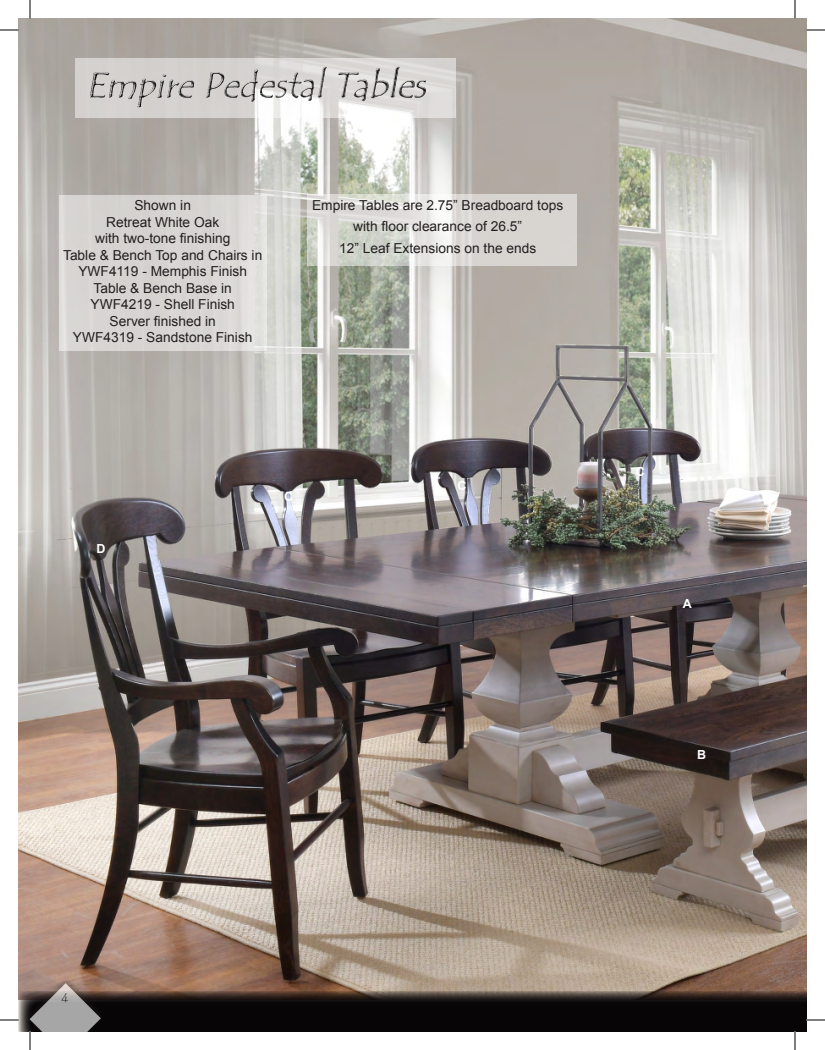
<style>
.page{position:relative;width:825px;height:1050px;background:#fff}
.page>*{position:absolute;margin:0;border:0;box-sizing:border-box;transform-origin:0 0}
.t1{font:13.75px/16.5px "Arial";color:#231f20;text-align:center}
.t2{font:700 12.5px "Arial";color:#fff}
.t3{font:12.5px "Tempus Sans ITC";color:#231f20}
</style>
<div class="page">
<img style="left:19px;top:19px;width:787px;height:972px">
<svg style="left:19px;top:991px;width:787px;height:40px;background:#161111"></svg>
<div style="left:23px;top:974px;width:84px;height:57px;background:#231f20;opacity:.75"></div>
<div style="left:60px;top:196px;width:207px;height:155px;background:linear-gradient(to right,#d5d2cf,#dddbd8)"></div>
<div style="left:76px;top:58px;width:380px;height:59px;background:linear-gradient(to right,#d2cfcc,#dddbd9)"></div>
<div style="left:81px;top:61px;width:354px;height:54px;background:#231f20;opacity:.75"></div>
<svg style="left:308px;top:194px;width:269px;height:71px;background:#dbdad6"></svg>
<svg style="left:0;top:29px;width:19px;height:2px"></svg>
<svg style="left:806px;top:29px;width:19px;height:2px"></svg>
<svg style="left:0;top:1019px;width:19px;height:2px"></svg>
<svg style="left:806px;top:1019px;width:19px;height:2px"></svg>
<svg style="left:29px;top:0;width:2px;height:19px"></svg>
<svg style="left:29px;top:983px;width:72px;height:67px"></svg>
<svg style="left:794px;top:0;width:2px;height:19px"></svg>
<svg style="left:794px;top:1031px;width:2px;height:19px"></svg>
<p class="t1" style="left:63px;top:197px;width:201px">Shown in<br>Retreat White Oak<br>with two-tone finishing<br>Table &amp; Bench Top and Chairs in<br>YWF4119 - Memphis Finish<br>Table &amp; Bench Base in<br>YWF4219 - Shell Finish<br>Server finished in<br>YWF4319 - Sandstone Finish</p>
<p class="t1" style="left:312px;top:195px;width:253px;line-height:21.2px">Empire Tables are 2.75” Breadboard tops with floor clearance of 26.5”<br>12” Leaf Extensions on the ends</p>
<p class="t2" style="left:96px;top:540px;width:11px">D</p>
<p class="t2" style="left:284px;top:488px;width:11px">C</p>
<p class="t2" style="left:457px;top:477px;width:11px">C</p>
<p class="t2" style="left:636px;top:464px;width:11px">C</p>
<p class="t2" style="left:683px;top:595px;width:11px">A</p>
<p class="t2" style="left:697px;top:746px;width:11px">B</p>
<p class="t3" style="left:62px;top:990px;width:9px">4</p>
</div>
